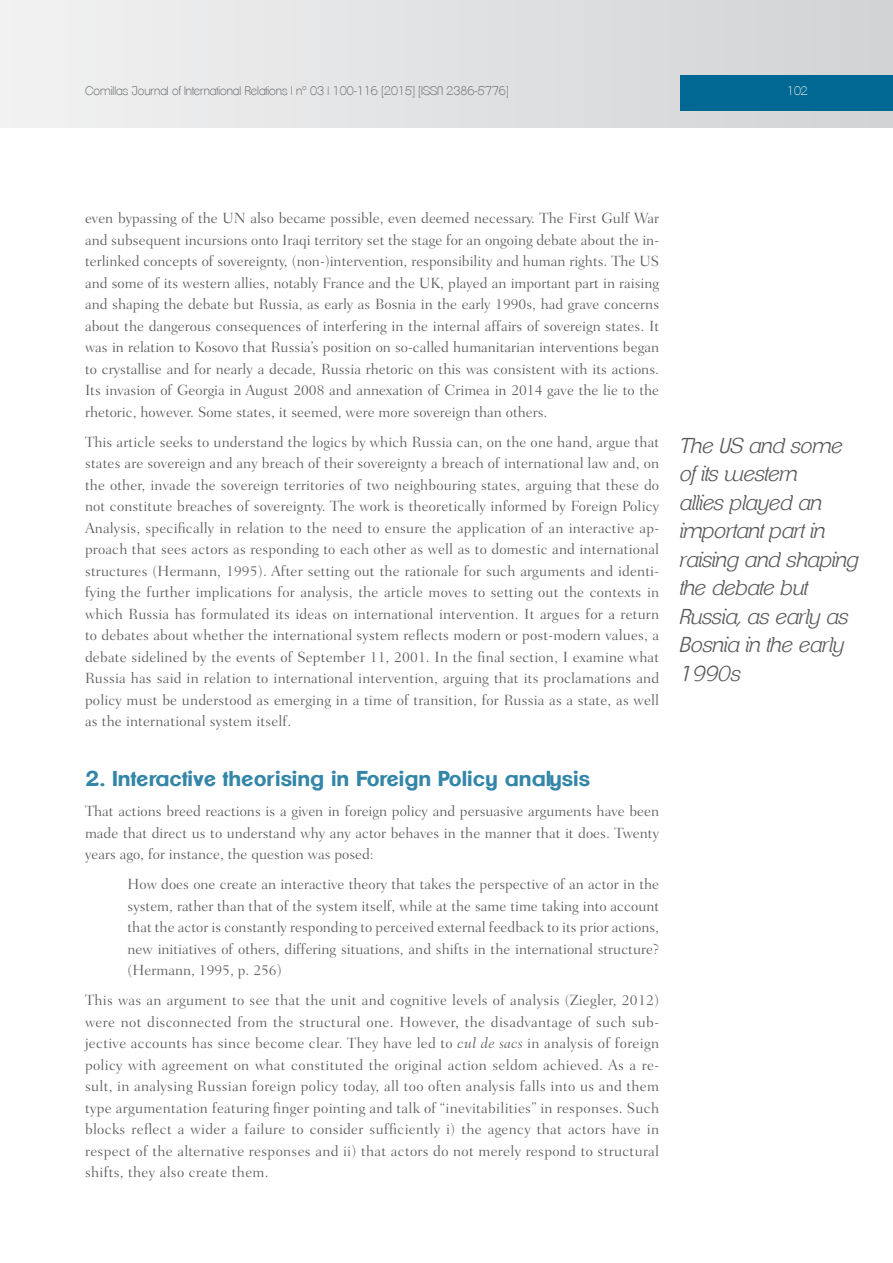
<style>
.page{position:relative;width:893px;height:1263px;background:#fff}
.page>*{position:absolute;margin:0;border:0;box-sizing:border-box;transform-origin:0 0}
.t1{font:italic 300 21px/28.5px "Clemente P Daf";color:#58595b}
.t2{font:700 21px "Clemente P Dam";color:#3386a8}
.t3{font:300 15px/21.5px "Fairfield LH";color:#58595b;text-align:justify}
.t4{font:200 12px "Clemente P Dac";color:#58595b}
.t5{font:200 12px "Clemente P Dac";color:#fff}
.s1{font-style:italic}
</style>
<div class="page">
<div style="left:0;top:0;width:893px;height:128px;background:linear-gradient(to right,#f1f2f2,#d1d3d4)"></div>
<div style="left:680px;top:75px;width:213px;height:36px;background:#006892"></div>
<p class="t4" style="left:85px;top:83px;width:425px">Comillas Journal of International Relations | nº 03 | 100-116 [2015] [ISSN 2386-5776]</p>
<p class="t5" style="left:787px;top:83px;width:22px">102</p>
<p class="t3" style="left:85px;top:208px;width:576px">even bypassing of the UN also became possible, even deemed necessary. The First Gulf War and subsequent incursions onto Iraqi territory set the stage for an ongoing debate about the in&shy;terlinked concepts of sovereignty, (non-)intervention, responsibility and human rights. The US and some of its western allies, notably France and the UK, played an important part in raising and shaping the debate but Russia, as early as Bosnia in the early 1990s, had grave concerns about the dangerous consequences of interfering in the internal affairs of sovereign states. It was in relation to Kosovo that Russia’s position on so-called humanitarian interventions began to crystallise and for nearly a decade, Russia rhetoric on this was consistent with its actions.<br>Its invasion of Georgia in August 2008 and annexation of Crimea in 2014 gave the lie to the rhetoric, however. Some states, it seemed, were more sovereign than others.</p>
<p class="t3" style="left:85px;top:431px;width:576px">This article seeks to understand the logics by which Russia can, on the one hand, argue that states are sovereign and any breach of their sovereignty a breach of international law and, on the other, invade the sovereign territories of two neighbouring states, arguing that these do not constitute breaches of sovereignty. The work is theoretically informed by Foreign Policy Analysis, specifically in relation to the need to ensure the application of an interactive ap&shy;proach that sees actors as responding to each other as well as to domestic and international structures (Hermann, 1995). After setting out the rationale for such arguments and identi&shy;fying the further implications for analysis, the article moves to setting out the contexts in which Russia has formulated its ideas on international intervention. It argues for a return to debates about whether the international system reflects modern or post-modern values, a debate sidelined by the events of September 11, 2001. In the final section, I examine what Russia has said in relation to international intervention, arguing that its proclamations and policy must be understood as emerging in a time of transition, for Russia as a state, as well as the international system itself.</p>
<h1 class="t2" style="left:85px;top:766px;width:506px">2. Interactive theorising in Foreign Policy analysis</h1>
<p class="t3" style="left:85px;top:801px;width:576px">That actions breed reactions is a given in foreign policy and persuasive arguments have been made that direct us to understand why any actor behaves in the manner that it does. Twenty years ago, for instance, the question was posed:</p>
<p class="t3" style="left:128px;top:874px;width:533px">How does one create an interactive theory that takes the perspective of an actor in the system, rather than that of the system itself, while at the same time taking into account that the actor is constantly responding to perceived external feedback to its prior actions, new initiatives of others, differing situations, and shifts in the international structure? (Hermann, 1995, p. 256)</p>
<p class="t3" style="left:85px;top:990px;width:576px">This was an argument to see that the unit and cognitive levels of analysis (Ziegler, 2012) were not disconnected from the structural one. However, the disadvantage of such sub&shy;jective accounts has since become clear. They have led to <span class="s1">cul de sacs</span> in analysis of foreign policy with agreement on what constituted the original action seldom achieved. As a re&shy;sult, in analysing Russian foreign policy today, all too often analysis falls into us and them type argumentation featuring finger pointing and talk of “inevitabilities” in responses. Such blocks reflect a wider a failure to consider sufficiently i) the agency that actors have in respect of the alternative responses and ii) that actors do not merely respond to structural shifts, they also create them.</p>
<h1 class="t1" style="left:680px;top:431px;width:180px">The US and some of its western<br>allies played an important part in raising and shaping the debate but<br>Russia, as early as<br>Bosnia in the early<br>1990s</h1>
</div>
